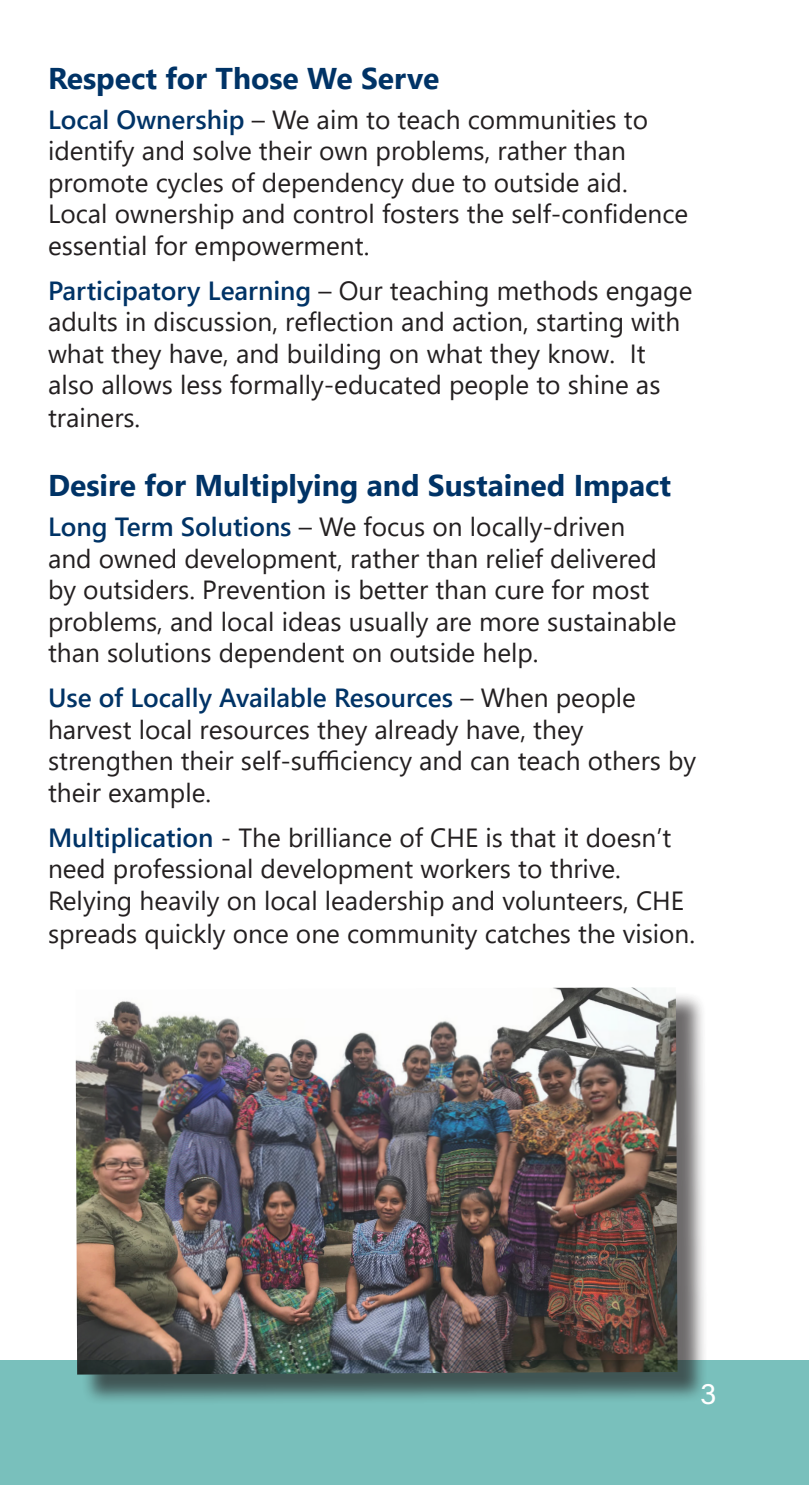
<style>
.page{position:relative;width:810px;height:1485px;background:#fff}
.page>*{position:absolute;margin:0;border:0;box-sizing:border-box;transform-origin:0 0}
.t1{font:700 30px "Segoe UI";color:#036}
.t2{font:30px "Acumin Variable Concept";color:#fff}
.t3{font:26.25px/31.5px "Segoe UI";color:#231f20}
.s1{font-weight:600;color:#036}
</style>
<div class="page">
<div style="left:0;top:1361px;width:809px;height:124px;background:#79c0bc"></div>
<div style="left:79px;top:991px;width:629px;height:415px;background:#231f20;opacity:.75"></div>
<img style="left:75px;top:987px;width:603px;height:388px">
<p class="t1" style="left:48px;top:50px;width:393px">Respect for Those We Serve</p>
<p class="t3" style="left:48px;top:101px;width:642px"><span class="s1">Local Ownership</span> – We aim to teach communities to identify and solve their own problems, rather than promote cycles of dependency due to outside aid.<br>Local ownership and control fosters the self-confidence essential for empowerment.</p>
<p class="t3" style="left:48px;top:272px;width:646px"><span class="s1">Participatory Learning</span> – Our teaching methods engage adults in discussion, reflection and action, starting with what they have, and building on what they know. It also allows less formally-educated people to shine as trainers.</p>
<p class="t1" style="left:48px;top:457px;width:625px">Desire for Multiplying and Sustained Impact</p>
<p class="t3" style="left:48px;top:509px;width:630px"><span class="s1">Long Term Solutions</span> – We focus on locally-driven<br>and owned development, rather than relief delivered by outsiders. Prevention is better than cure for most problems, and local ideas usually are more sustainable than solutions dependent on outside help.</p>
<p class="t3" style="left:48px;top:680px;width:650px"><span class="s1">Use of Locally Available Resources</span> – When people harvest local resources they already have, they strengthen their self-sufficiency and can teach others by their example.</p>
<p class="t3" style="left:48px;top:819px;width:649px"><span class="s1">Multiplication</span> - The brilliance of CHE is that it doesn’t need professional development workers to thrive.<br>Relying heavily on local leadership and volunteers, CHE spreads quickly once one community catches the vision.</p>
<p class="t2" style="left:700px;top:1373px;width:18px">3</p>
</div>
